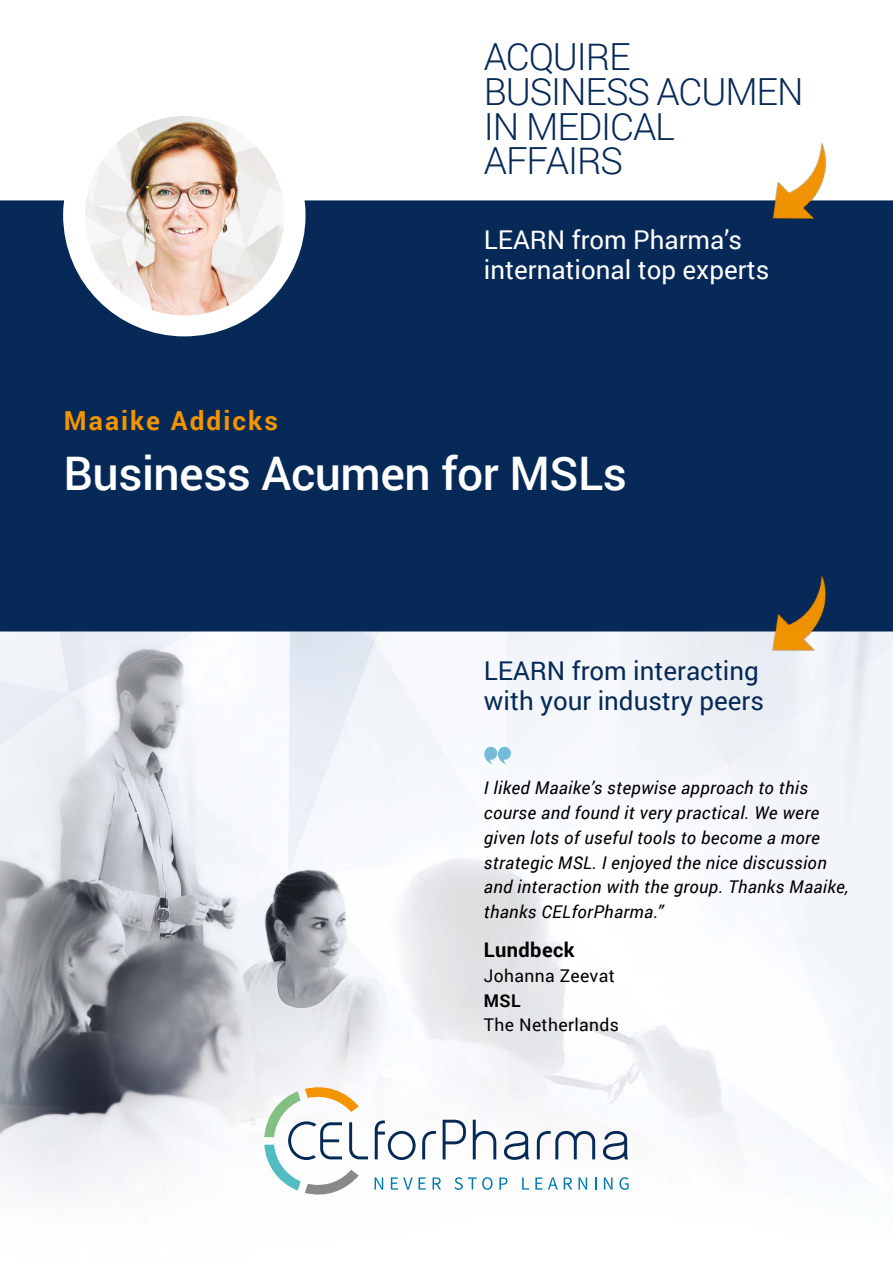
<style>
.page{position:relative;width:893px;height:1263px;background:#fff}
.page>*{position:absolute;margin:0;border:0;box-sizing:border-box;transform-origin:0 0}
.t1{font:500 46.35px "Roboto";letter-spacing:-.01em;color:#fff}
.t2{font:300 37.35px/34.8px "Roboto";letter-spacing:-.03em;color:#062957}
.t3{font:700 26.25px "Roboto";letter-spacing:.08em;color:#f39400}
.t4{font:25.95px/30.3px "Roboto";color:#062957}
.t5{font:25.95px/30.2px "Roboto";color:#fff}
.t6{font:700 20.1px "Roboto";letter-spacing:.02em;color:#000}
.t7{font:italic 17.55px/24.8px "Roboto";letter-spacing:.02em;color:#000}
.t8{font:17.55px "Roboto";letter-spacing:.02em;color:#000}
.t9{font:700 17.55px "Roboto";color:#000}
</style>
<div class="page">
<img style="left:0;top:631px;width:893px;height:565px">
<svg style="left:375px;top:1177px;width:8px;height:12px"></svg>
<svg style="left:391px;top:1177px;width:22px;height:12px"></svg>
<svg style="left:419px;top:1177px;width:7px;height:12px"></svg>
<svg style="left:433px;top:1177px;width:8px;height:12px"></svg>
<svg style="left:454px;top:1177px;width:39px;height:13px"></svg>
<svg style="left:499px;top:1177px;width:8px;height:12px"></svg>
<svg style="left:522px;top:1177px;width:7px;height:12px"></svg>
<svg style="left:535px;top:1177px;width:23px;height:12px"></svg>
<svg style="left:564px;top:1177px;width:8px;height:12px"></svg>
<svg style="left:578px;top:1177px;width:9px;height:12px"></svg>
<svg style="left:595px;top:1177px;width:1px;height:12px"></svg>
<svg style="left:604px;top:1177px;width:8px;height:12px"></svg>
<svg style="left:619px;top:1177px;width:10px;height:13px"></svg>
<svg style="left:504px;top:1131px;width:25px;height:29px"></svg>
<svg style="left:603px;top:1131px;width:25px;height:29px"></svg>
<svg style="left:375px;top:1120px;width:41px;height:40px"></svg>
<svg style="left:473px;top:1120px;width:23px;height:39px"></svg>
<svg style="left:443px;top:1120px;width:23px;height:39px"></svg>
<svg style="left:537px;top:1131px;width:58px;height:28px"></svg>
<svg style="left:264px;top:1084px;width:104px;height:112px"></svg>
<svg style="left:422px;top:1131px;width:14px;height:28px"></svg>
<div style="left:0;top:200px;width:893px;height:431px;background:#062957"></div>
<div style="left:63px;top:94px;width:243px;height:242px;background:#fff;border-radius:50%"></div>
<img style="left:85px;top:116px;width:199px;height:199px;border-radius:100px">
<img style="left:763px;top:143px;width:76px;height:93px">
<img style="left:763px;top:560px;width:76px;height:108px">
<svg style="left:484px;top:747px;width:27px;height:17px"></svg>
<h2 class="t2" style="left:484px;top:38px;width:321px">ACQUIRE<br>BUSINESS ACUMEN<br>IN MEDICAL<br>AFFAIRS</h2>
<h3 class="t3" style="left:64px;top:402px;width:216px">Maaike Addicks</h3>
<h3 class="t5" style="left:484px;top:223px;width:287px">LEARN from Pharma’s international top experts</h3>
<h1 class="t1" style="left:63px;top:441px;width:565px">Business Acumen for MSLs</h1>
<h3 class="t4" style="left:484px;top:654px;width:282px">LEARN from interacting with your industry peers</h3>
<p class="t7" style="left:484px;top:775px;width:366px">I liked Maaike’s stepwise approach to this course and found it very practical. We were given lots of useful tools to become a more strategic MSL. I enjoyed the nice discussion and interaction with the group. Thanks Maaike, thanks CELforPharma.”</p>
<p class="t6" style="left:484px;top:936px;width:92px">Lundbeck</p>
<p class="t8" style="left:484px;top:963px;width:132px">Johanna Zeevat</p>
<p class="t9" style="left:484px;top:988px;width:38px">MSL</p>
<p class="t8" style="left:484px;top:1013px;width:136px">The Netherlands</p>
</div>
